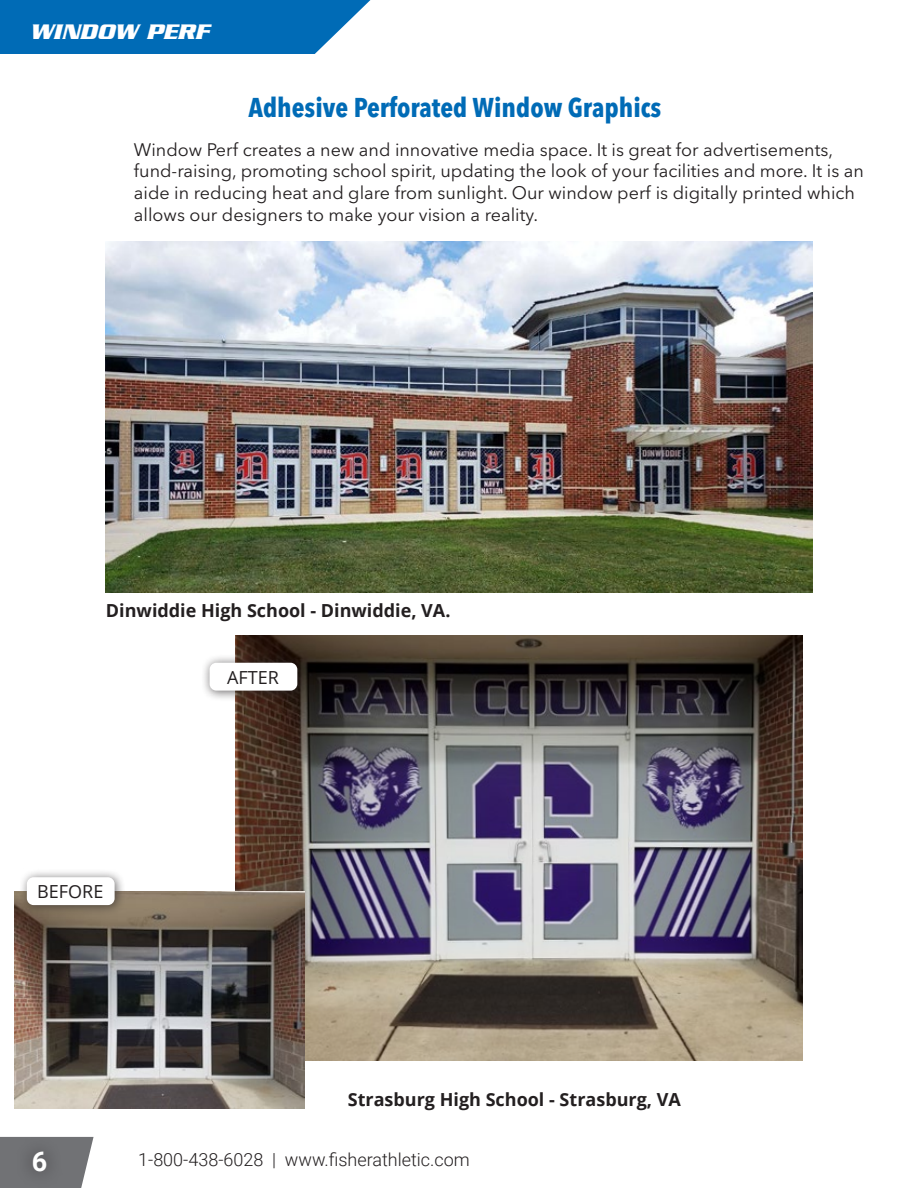
<style>
.page{position:relative;width:918px;height:1188px;background:#fff}
.page>*{position:absolute;margin:0;border:0;box-sizing:border-box;transform-origin:0 0}
.t1{font:700 condensed 27px "Avenir Next LT Pro";color:#006bb6}
.t2{font:700 27px "Roboto";color:#fff}
.t3{font:italic 700 22.8px "Serpentine";color:#fff}
.t4{font:18px/21.6px "Avenir Next LT Pro";color:#231f20}
.t5{font:700 18px "Open Sans";color:#231f20}
.t6{font:300 18px "Roboto";color:#231f20}
.t7{font:18px "Open Sans";color:#231f20}
</style>
<div class="page">
<svg style="left:0;top:1137px;width:94px;height:51px;background:#858688"></svg>
<div style="left:16px;top:1135px;width:48px;height:53px;background:#231f20;opacity:.75"></div>
<img style="left:235px;top:636px;width:567px;height:425px">
<div style="left:201px;top:654px;width:107px;height:48px;background:#231f20;opacity:.65"></div>
<div style="left:210px;top:663px;width:87px;height:28px;background:#fff;border-radius:7px"></div>
<img style="left:15px;top:891px;width:290px;height:218px">
<div style="left:18px;top:869px;width:108px;height:47px;background:#231f20;opacity:.65"></div>
<div style="left:27px;top:877px;width:88px;height:28px;background:#fff;border-radius:7px"></div>
<img style="left:106px;top:242px;width:706px;height:351px">
<svg style="left:0;top:0;width:370px;height:54px;background:#1275bb"></svg>
<p class="t3" style="left:30px;top:19px;width:180px">WINDOW PERF</p>
<p class="t1" style="left:248px;top:91px;width:415px">Adhesive Perforated Window Graphics</p>
<p class="t4" style="left:134px;top:139px;width:731px">Window Perf creates a new and innovative media space. It is great for advertisements, fund-raising, promoting school spirit, updating the look of your facilities and more. It is an aide in reducing heat and glare from sunlight. Our window perf is digitally printed which allows our designers to make your vision a reality.</p>
<p class="t5" style="left:106px;top:598px;width:346px">Dinwiddie High School - Dinwiddie, VA.</p>
<p class="t7" style="left:37px;top:879px;width:68px">BEFORE</p>
<p class="t7" style="left:227px;top:665px;width:53px">AFTER</p>
<p class="t5" style="left:348px;top:1087px;width:335px">Strasburg High School - Strasburg, VA</p>
<h1 class="t2" style="left:32px;top:1142px;width:17px">6</h1>
<p class="t6" style="left:138px;top:1147px;width:333px">1-800-438-6028 | www.fisherathletic.com</p>
</div>
